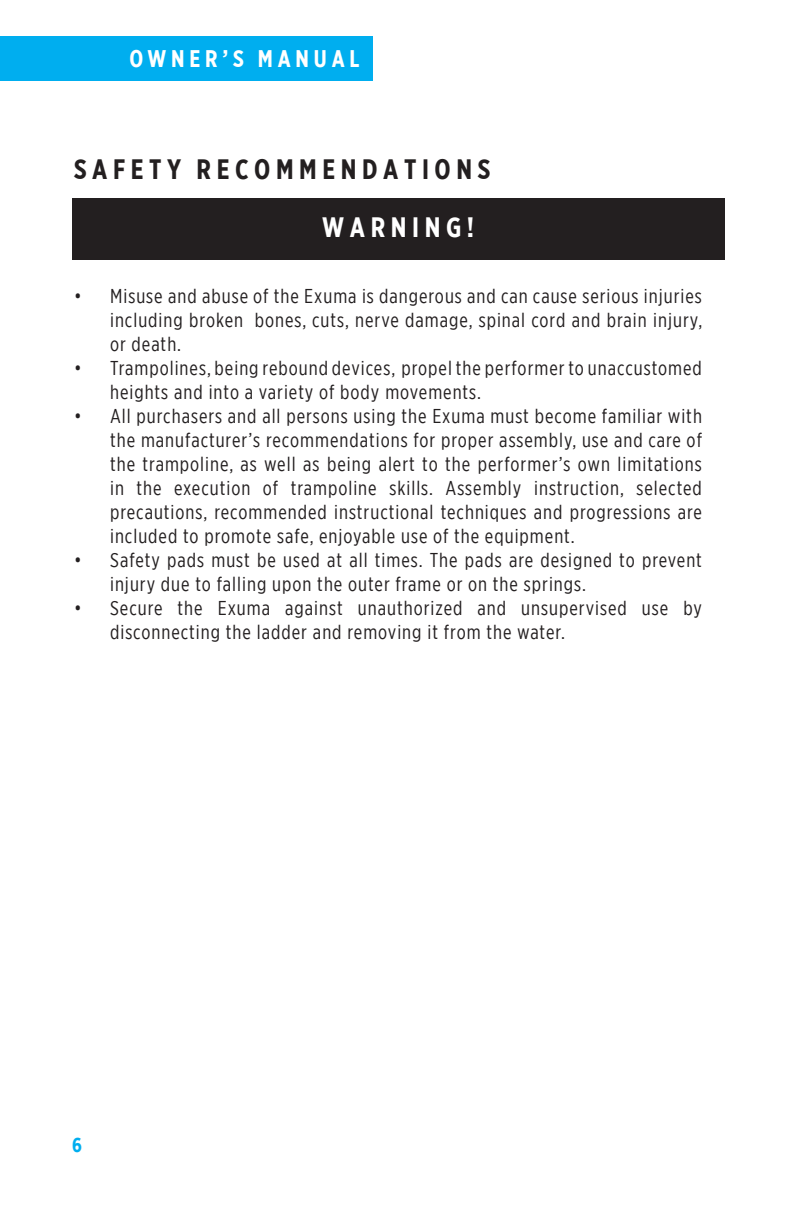
<style>
.page{position:relative;width:792px;height:1224px;background:#fff}
.page>*{position:absolute;margin:0;border:0;box-sizing:border-box;transform-origin:0 0}
.t1{font:700 28px "Gotham X Narrow";letter-spacing:.2em;color:#231f20}
.t2{font:700 28px "Gotham X Narrow";letter-spacing:.2em;color:#fff}
.t3{font:700 24px "Gotham X Narrow";letter-spacing:.2em;color:#fff}
.t4{font:20px/24px "Gotham X Narrow";letter-spacing:.05em;color:#231f20}
.t5{font:700 20px "Gotham X Narrow";color:#00aeef}
</style>
<div class="page">
<div style="left:72px;top:198px;width:652px;height:61px;background:#231f20"></div>
<div style="left:0;top:37px;width:372px;height:44px;background:#00aeef"></div>
<p class="t3" style="left:129px;top:44px;width:232px">OWNER’S MANUAL</p>
<h1 class="t1" style="left:74px;top:152px;width:418px">SAFETY RECOMMENDATIONS</h1>
<h1 class="t2" style="left:322px;top:210px;width:153px">WARNING!</h1>
<p class="t4" style="left:110px;top:284px;width:594px;text-align:justify;text-indent:-36px">• Misuse and abuse of the Exuma is dangerous and can cause serious injuries including broken bones, cuts, nerve damage, spinal cord and brain injury, or death.</p>
<p class="t4" style="left:110px;top:356px;width:593px;text-indent:-36px">• Trampolines, being rebound devices, propel the performer to unaccustomed heights and into a variety of body movements.</p>
<p class="t4" style="left:110px;top:404px;width:593px;text-align:justify;text-indent:-36px">• All purchasers and all persons using the Exuma must become familiar with the manufacturer’s recommendations for proper assembly, use and care of the trampoline, as well as being alert to the performer’s own limitations in the execution of trampoline skills. Assembly instruction, selected precautions, recommended instructional techniques and progressions are included to promote safe, enjoyable use of the equipment.</p>
<p class="t4" style="left:110px;top:548px;width:593px;text-indent:-36px">• Safety pads must be used at all times. The pads are designed to prevent injury due to falling upon the outer frame or on the springs.</p>
<p class="t4" style="left:110px;top:596px;width:593px;text-indent:-36px">• Secure the Exuma against unauthorized and unsupervised use by disconnecting the ladder and removing it from the water.</p>
<p class="t5" style="left:72px;top:1133px;width:11px">6</p>
</div>
